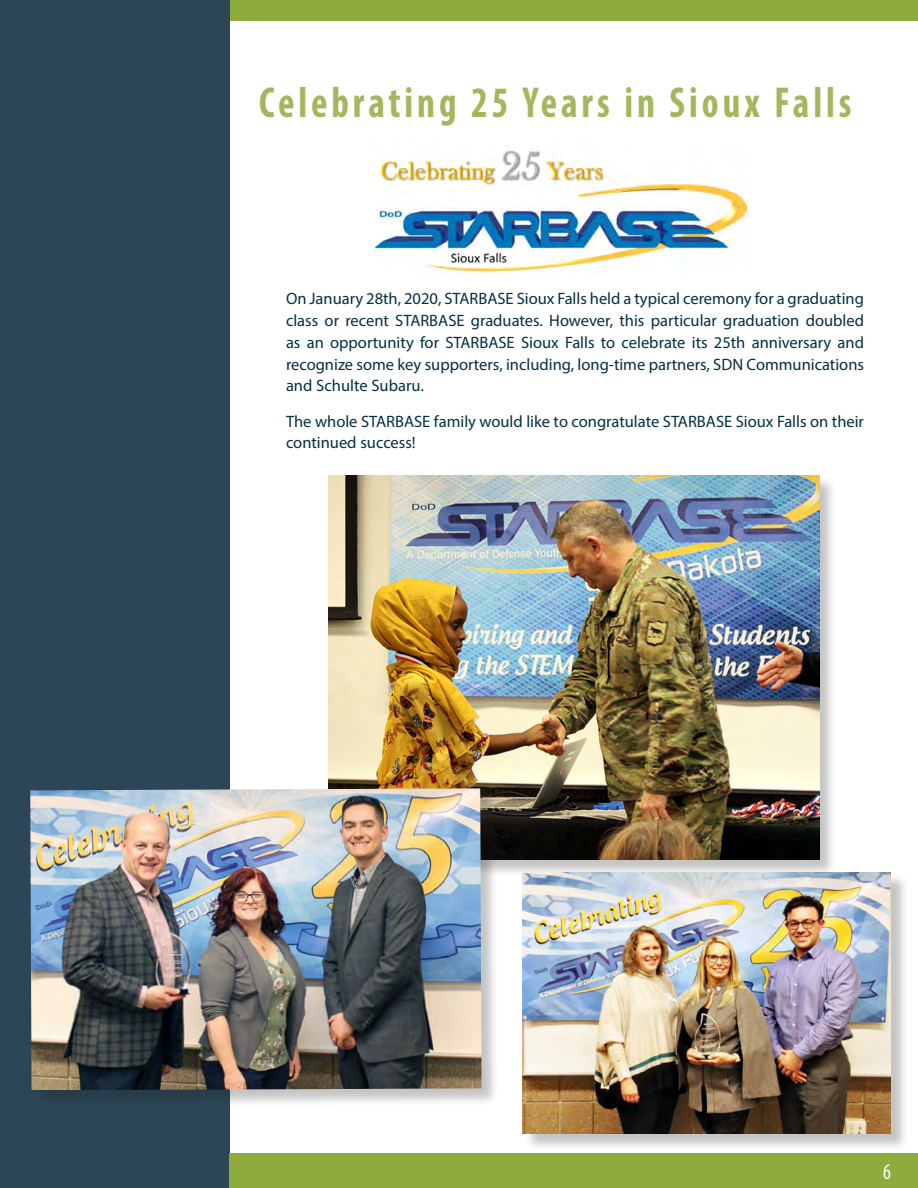
<style>
.page{position:relative;width:918px;height:1188px;background:#fff}
.page>*{position:absolute;margin:0;border:0;box-sizing:border-box;transform-origin:0 0}
.Article_Title{font:700 condensed 43.5px "Myriad Pro";letter-spacing:.1em;color:#a4b75d;scale:.9 1}
.Front_Page_Quote{font:condensed 22.5px "Myriad Pro";color:#fff;scale:.9 1}
.Body_Paragraphs{font:16.5px/21.8px "Myriad Pro";color:#052f45;text-align:justify}
</style>
<div class="page">
<div style="left:54px;top:0;width:864px;height:20px;background:#8fab3d"></div>
<div style="left:0;top:0;width:230px;height:1188px;background:#2c4658"></div>
<div style="left:230px;top:1153px;width:688px;height:35px;background:#8fab3d"></div>
<img style="left:374px;top:150px;width:375px;height:124px">
<div style="left:330px;top:476px;width:507px;height:401px;background:#231f20;opacity:.26"></div>
<img style="left:328px;top:475px;width:491px;height:384px">
<div style="left:32px;top:790px;width:467px;height:318px;background:#231f20;opacity:.26"></div>
<img style="left:30px;top:788px;width:452px;height:302px">
<div style="left:524px;top:874px;width:384px;height:278px;background:#231f20;opacity:.26"></div>
<img style="left:523px;top:872px;width:368px;height:262px">
<p class="Article_Title" style="left:259px;top:75px;width:660px">Celebrating 25 Years in Sioux Falls</p>
<p class="Body_Paragraphs" style="left:286px;top:288px;width:580px">On January 28th, 2020, STARBASE Sioux Falls held a typical ceremony for a graduating class or recent STARBASE graduates. However, this particular graduation doubled as an opportunity for STARBASE Sioux Falls to celebrate its 25th anniversary and recognize some key supporters, including, long-time partners, SDN Communications and Schulte Subaru.</p>
<p class="Body_Paragraphs" style="left:286px;top:410px;width:580px">The whole STARBASE family would like to congratulate STARBASE Sioux Falls on their continued success!</p>
<p class="Front_Page_Quote" style="left:883px;top:1158px;width:10px">6</p>
</div>
